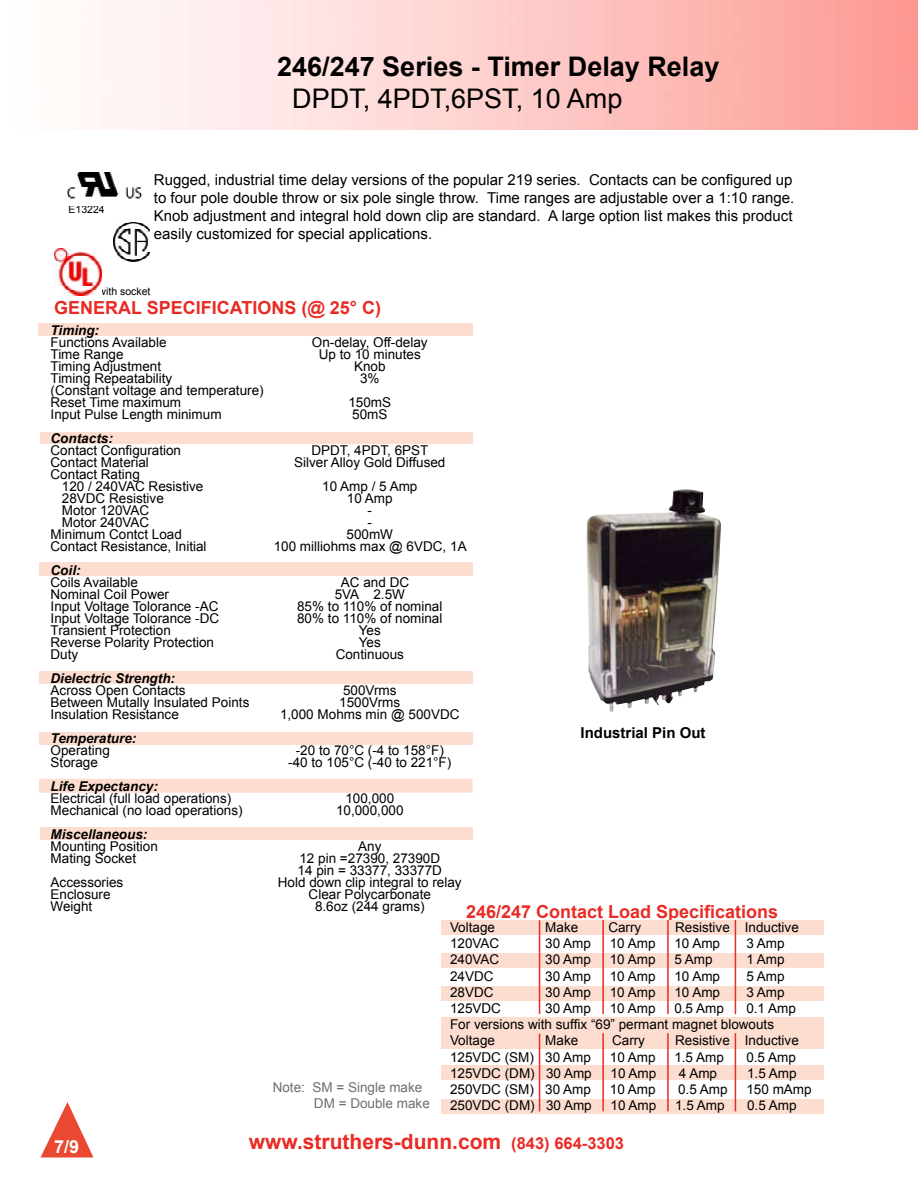
<style>
.page{position:relative;width:918px;height:1188px;background:#fff}
.page>*{position:absolute;margin:0;border:0;box-sizing:border-box;transform-origin:0 0}
.t1{font:700 27px "Arial";color:#000}
.t2{font:27px "Arial";color:#000}
.t3{font:700 21px "Arial";color:#e92b25}
.t4{font:700 18px "Arial";color:#e92b25}
.t5{font:700 18px "Arial";color:#fff}
.t6{font:15px/18px "Arial";color:#000;text-align:justify}
.t7{font:700 15px "Arial";color:#000}
.t8{font:13.5px/12px "Arial";color:#000}
.t9{font:italic 700 13.5px "Arial";color:#000}
.t10{font:13.5px/16.2px "Arial";color:#6d6f71}
.t11{font:10.5px "Arial";color:#000}
.s1{font-size:16.5px}
</style>
<div class="page">
<div style="left:39px;top:671px;width:433px;height:12px;background:#fcddcf"></div>
<div style="left:39px;top:732px;width:433px;height:13px;background:#fcddcf"></div>
<div style="left:40px;top:432px;width:432px;height:12px;background:#fcddcf"></div>
<div style="left:39px;top:562px;width:433px;height:13px;background:#fcddcf"></div>
<div style="left:39px;top:779px;width:433px;height:14px;background:#fcddcf"></div>
<div style="left:40px;top:828px;width:432px;height:12px;background:#fcddcf"></div>
<div style="left:38px;top:323px;width:434px;height:12px;background:#fcddcf"></div>
<img style="left:587px;top:489px;width:134px;height:223px">
<svg style="left:40px;top:1102px;width:53px;height:55px"></svg>
<div style="left:441px;top:954px;width:382px;height:14px;background:#fcddcf"></div>
<div style="left:441px;top:986px;width:382px;height:15px;background:#fcddcf"></div>
<div style="left:441px;top:1017px;width:382px;height:32px;background:#fcddcf"></div>
<div style="left:441px;top:1065px;width:382px;height:15px;background:#fcddcf"></div>
<div style="left:441px;top:1099px;width:382px;height:15px;background:#fcddcf"></div>
<div style="left:441px;top:920px;width:382px;height:15px;background:#fcddcf"></div>
<hr style="left:539px;top:920px;width:1px;height:94px;background:#e92b25">
<hr style="left:602px;top:920px;width:2px;height:94px;background:#e92b25">
<hr style="left:667px;top:920px;width:2px;height:94px;background:#e92b25">
<hr style="left:735px;top:920px;width:1px;height:94px;background:#e92b25">
<hr style="left:539px;top:1034px;width:1px;height:77px;background:#e92b25">
<hr style="left:602px;top:1033px;width:2px;height:78px;background:#e92b25">
<hr style="left:667px;top:1033px;width:2px;height:78px;background:#e92b25">
<hr style="left:735px;top:1033px;width:1px;height:78px;background:#e92b25">
<img style="left:68px;top:173px;width:74px;height:26px">
<img style="left:113px;top:222px;width:37px;height:40px">
<img style="left:54px;top:248px;width:47px;height:47px">
<p class="t11" style="left:68px;top:202px;width:38px">E13224</p>
<h1 class="t1" style="left:277px;top:48px;width:444px">246/247 Series - Timer Delay Relay</h1>
<h1 class="t2" style="left:292px;top:81px;width:332px">DPDT, 4PDT,6PST, 10 Amp</h1>
<p class="t6" style="left:154px;top:171px;width:642px">Rugged, industrial time delay versions of the popular 219 series. Contacts can be configured up to four pole double throw or six pole single throw. Time ranges are adjustable over a 1:10 range.<br>Knob adjustment and integral hold down clip are standard. A large option list makes this product easily customized for special applications.</p>
<p class="t11" style="left:99px;top:284px;width:53px">with socket</p>
<h3 class="t4" style="left:54px;top:296px;width:329px">GENERAL SPECIFICATIONS (@ 25° C)</h3>
<p class="t9" style="left:51px;top:321px;width:50px">Timing:</p>
<p class="t8" style="left:51px;top:336px;width:215px">Functions Available<br>Time Range<br>Timing Adjustment<br>Timing Repeatability<br>(Constant voltage and temperature)<br>Reset Time maximum<br>Input Pulse Length minimum</p>
<p class="t9" style="left:51px;top:429px;width:64px">Contacts:</p>
<p class="t8" style="left:51px;top:444px;width:132px">Contact Configuration<br>Contact Material<br>Contact Rating</p>
<p class="t8" style="left:62px;top:480px;width:143px">120 / 240VAC Resistive</p>
<p class="t8" style="left:62px;top:492px;width:104px">28VDC Resistive</p>
<p class="t8" style="left:62px;top:504px;width:89px">Motor 120VAC</p>
<p class="t8" style="left:62px;top:516px;width:89px">Motor 240VAC</p>
<p class="t8" style="left:51px;top:528px;width:133px">Minimum Contct Load</p>
<p class="t8" style="left:51px;top:540px;width:158px">Contact Resistance, Initial</p>
<p class="t9" style="left:51px;top:561px;width:31px">Coil:</p>
<p class="t8" style="left:51px;top:576px;width:170px">Coils Available<br>Nominal Coil Power<br>Input Voltage Tolorance -AC<br>Input Voltage Tolorance -DC<br>Transient Protection<br>Reverse Polarity Protection<br>Duty</p>
<p class="t9" style="left:51px;top:669px;width:126px">Dielectric Strength:</p>
<p class="t8" style="left:51px;top:684px;width:200px">Across Open Contacts<br>Between Mutally Insulated Points<br>Insulation Resistance</p>
<p class="t9" style="left:51px;top:729px;width:87px">Temperature:</p>
<p class="t8" style="left:51px;top:744px;width:61px">Operating<br>Storage</p>
<p class="t9" style="left:51px;top:777px;width:109px">Life Expectancy:</p>
<p class="t8" style="left:51px;top:792px;width:194px">Electrical (full load operations)<br>Mechanical (no load operations)</p>
<p class="t9" style="left:51px;top:825px;width:98px">Miscellaneous:</p>
<p class="t8" style="left:51px;top:840px;width:109px">Mounting Position<br>Mating Socket</p>
<p class="t8" style="left:51px;top:876px;width:74px">Accessories<br>Enclosure<br>Weight</p>
<p class="t8" style="left:312px;top:336px;width:117px;text-align:center">On-delay, Off-delay<br>Up to 10 minutes<br>Knob<br>3%</p>
<p class="t8" style="left:348px;top:396px;width:44px">150mS<br>50mS</p>
<p class="t8" style="left:294px;top:444px;width:153px;text-align:center">DPDT, 4PDT, 6PST<br>Silver Alloy Gold Diffused</p>
<p class="t8" style="left:274px;top:480px;width:194px;text-align:center">10 Amp / 5 Amp<br>10 Amp<br>-<br>-<br>500mW<br>100 milliohms max @ 6VDC, 1A</p>
<p class="t8" style="left:341px;top:576px;width:70px">AC and DC</p>
<p class="t8" style="left:335px;top:588px;width:72px">5VA 2.5W</p>
<p class="t8" style="left:297px;top:600px;width:147px">85% to 110% of nominal</p>
<p class="t8" style="left:297px;top:612px;width:147px">80% to 110% of nominal</p>
<p class="t8" style="left:359px;top:624px;width:24px">Yes</p>
<p class="t8" style="left:359px;top:636px;width:24px">Yes</p>
<p class="t8" style="left:336px;top:648px;width:70px">Continuous</p>
<p class="t8" style="left:280px;top:684px;width:181px;text-align:center">500Vrms<br>1500Vrms<br>1,000 Mohms min @ 500VDC</p>
<p class="t8" style="left:288px;top:744px;width:165px;text-align:center">-20 to 70°C (-4 to 158°F) -40 to 105°C (-40 to 221°F)</p>
<p class="t8" style="left:336px;top:792px;width:69px;text-align:center">100,000<br>10,000,000</p>
<p class="t8" style="left:278px;top:840px;width:185px;text-align:center">Any<br>12 pin =27390, 27390D<br>14 pin = 33377, 33377D<br>Hold down clip integral to relay<br>Clear Polycarbonate<br>8.6oz (244 grams)</p>
<p class="t7" style="left:580px;top:723px;width:127px">Industrial Pin Out</p>
<h3 class="t4" style="left:466px;top:899px;width:314px">246/247 Contact Load Specifications</h3>
<p class="t8" style="left:450px;top:921px;width:47px">Voltage</p>
<p class="t8" style="left:545px;top:921px;width:35px">Make</p>
<p class="t8" style="left:608px;top:921px;width:34px">Carry</p>
<p class="t8" style="left:675px;top:921px;width:125px">Resistive Inductive</p>
<p class="t8" style="left:450px;top:938px;width:51px">120VAC</p>
<p class="t8" style="left:545px;top:938px;width:47px">30 Amp</p>
<p class="t8" style="left:610px;top:938px;width:47px">10 Amp</p>
<p class="t8" style="left:674px;top:938px;width:47px">10 Amp</p>
<p class="t8" style="left:746px;top:938px;width:40px">3 Amp</p>
<p class="t8" style="left:450px;top:954px;width:51px">240VAC</p>
<p class="t8" style="left:545px;top:954px;width:47px">30 Amp</p>
<p class="t8" style="left:610px;top:954px;width:47px">10 Amp</p>
<p class="t8" style="left:674px;top:954px;width:40px">5 Amp</p>
<p class="t8" style="left:746px;top:954px;width:40px">1 Amp</p>
<p class="t8" style="left:450px;top:970px;width:45px">24VDC</p>
<p class="t8" style="left:545px;top:970px;width:47px">30 Amp</p>
<p class="t8" style="left:610px;top:970px;width:47px">10 Amp</p>
<p class="t8" style="left:674px;top:970px;width:47px">10 Amp</p>
<p class="t8" style="left:746px;top:970px;width:40px">5 Amp</p>
<p class="t8" style="left:450px;top:986px;width:45px">28VDC</p>
<p class="t8" style="left:545px;top:986px;width:47px">30 Amp</p>
<p class="t8" style="left:610px;top:986px;width:47px">10 Amp</p>
<p class="t8" style="left:674px;top:986px;width:47px">10 Amp</p>
<p class="t8" style="left:746px;top:986px;width:40px">3 Amp</p>
<p class="t8" style="left:450px;top:1002px;width:53px">125VDC</p>
<p class="t8" style="left:545px;top:1002px;width:47px">30 Amp</p>
<p class="t8" style="left:610px;top:1002px;width:47px">10 Amp</p>
<p class="t8" style="left:674px;top:1002px;width:51px">0.5 Amp</p>
<p class="t8" style="left:450px;top:1000px;width:347px;line-height:16.2px;text-indent:296px">0.1 Amp<br>For versions with suffix “69” permant magnet blowouts<br>Voltage</p>
<p class="t8" style="left:545px;top:1035px;width:35px">Make</p>
<p class="t8" style="left:612px;top:1035px;width:34px">Carry</p>
<p class="t8" style="left:675px;top:1035px;width:125px">Resistive Inductive</p>
<p class="t8" style="left:450px;top:1051px;width:143px">125VDC (SM) 30 Amp</p>
<p class="t8" style="left:610px;top:1051px;width:47px">10 Amp</p>
<p class="t8" style="left:674px;top:1051px;width:51px">1.5 Amp</p>
<p class="t8" style="left:746px;top:1051px;width:51px">0.5 Amp</p>
<p class="t8" style="left:450px;top:1067px;width:143px">125VDC (DM) 30 Amp</p>
<p class="t8" style="left:611px;top:1067px;width:47px">10 Amp</p>
<p class="t8" style="left:679px;top:1067px;width:40px">4 Amp</p>
<p class="t8" style="left:747px;top:1067px;width:51px">1.5 Amp</p>
<p class="t8" style="left:450px;top:1083px;width:143px">250VDC (SM) 30 Amp</p>
<p class="t8" style="left:610px;top:1083px;width:47px">10 Amp</p>
<p class="t8" style="left:678px;top:1083px;width:51px">0.5 Amp</p>
<p class="t8" style="left:746px;top:1083px;width:67px">150 mAmp</p>
<p class="t8" style="left:450px;top:1100px;width:143px">250VDC (DM) 30 Amp</p>
<p class="t8" style="left:611px;top:1100px;width:47px">10 Amp</p>
<p class="t8" style="left:675px;top:1100px;width:51px">1.5 Amp</p>
<p class="t8" style="left:747px;top:1100px;width:51px">0.5 Amp</p>
<p class="t10" style="left:314px;top:1080px;width:117px;text-indent:-41px">Note: SM = Single make<br>DM = Double make</p>
<h3 class="t5" style="left:54px;top:1134px;width:27px">7/9</h3>
<h2 class="t3" style="left:249px;top:1128px;width:377px">www.struthers-dunn.com <span class="s1">(843) 664-3303</span></h2>
</div>
